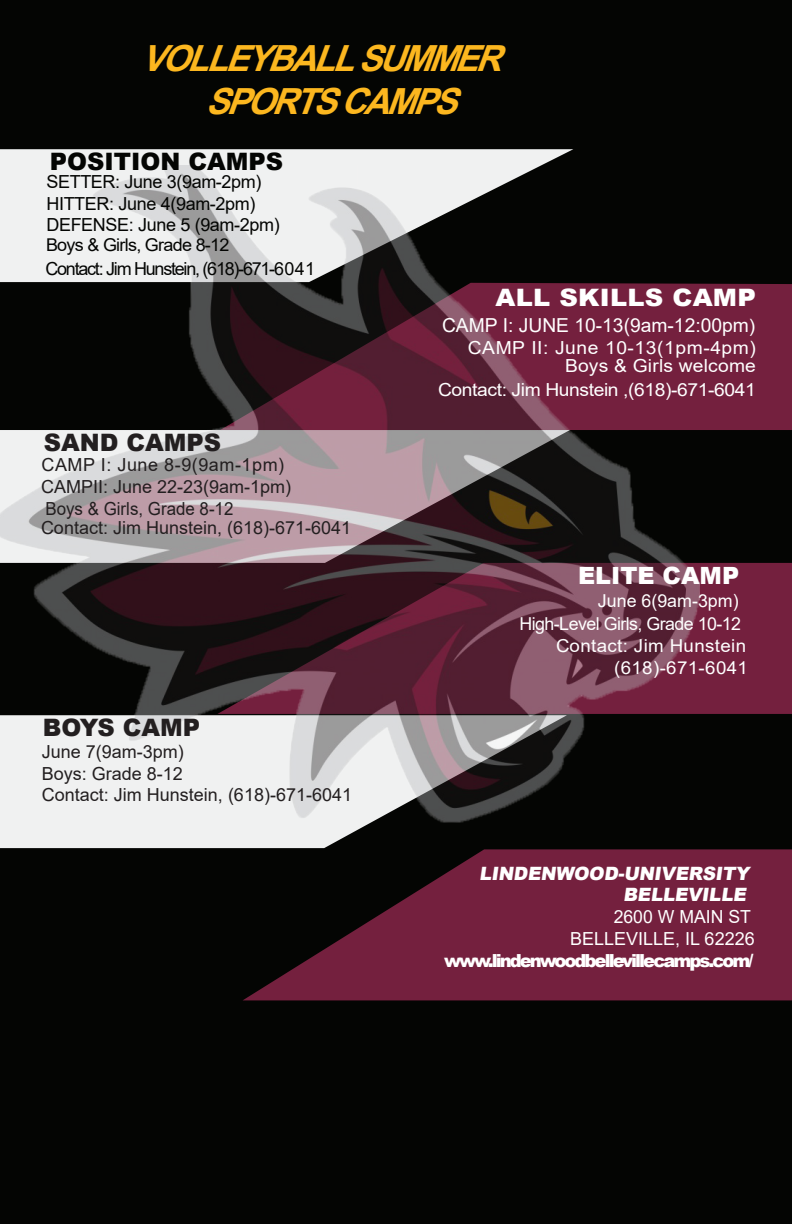
<style>
.page{position:relative;width:792px;height:1224px;background:#040503}
.page>*{position:absolute;margin:0;border:0;box-sizing:border-box;transform-origin:0 0}
.t1{font:italic 700 36px "Arial";color:#fcb71f}
.t2{font:900 24px "Arial";color:#231f20}
.t3{font:900 24px "Arial";color:#040503}
.t4{font:900 24px "Arial";letter-spacing:.01em;color:#fff;scale:1.07 1}
.t5{font:900 23.8px "Arial";color:#fff}
.t6{font:19.3px "Arial";color:#fff}
.t7{font:900 18.4px "Arial";color:#fff}
.t8{font:18px "Arial";color:#231f20}
.t9{font:18px "Arial";letter-spacing:-.02em;color:#040503}
.t10{font:18px "Arial";letter-spacing:-.07em;color:#040503}
.t11{font:18px "Arial";letter-spacing:-.02em;color:#fff;scale:1.07 1}
.t12{font:900 18px "Arial";letter-spacing:-.11em;color:#fff}
.t13{font:18px "Arial";color:#fff}
.t14{font:18px "Arial";letter-spacing:.03em;color:#fff;scale:1.07 1}
.t15{font:18px "Arial";letter-spacing:.03em;color:#231f20}
.t16{font:18px "Arial";color:#231f20;scale:.94 1}
.t17{font:18px "Arial";color:#fff;scale:1.07 1}
.t18{font:17.8px "Arial";letter-spacing:.02em;color:#fff;scale:1.05 1}
.t19{font:17.8px "Arial";letter-spacing:-.03em;color:#fff}
.t20{font:17.8px "Arial";color:#fff}
.t21{font:17.6px "Arial";letter-spacing:-.04em;color:#040503}
.s1{font-size:18px}
</style>
<div class="page">
<svg style="left:0;top:149px;width:573px;height:16px;background:#e6e7e7"></svg>
<div style="left:714px;top:283px;width:78px;height:147px;background:#74203e"></div>
<div style="left:714px;top:563px;width:78px;height:151px;background:#74203e"></div>
<svg style="left:243px;top:849px;width:549px;height:151px;fill:#74203e"></svg>
<img style="left:0;top:165px;width:714px;height:703px">
<p class="t1" style="left:141px;top:33px;width:380px">VOLLEYBALLSUMMER</p>
<p class="t1" style="left:206px;top:76px;width:271px">SPORTSCAMPS</p>
<p class="t3" style="left:50px;top:144px;width:235px">POSITION CAMPS</p>
<p class="t9" style="left:46px;top:169px;width:217px">SETTER: June 3(9am-2pm)</p>
<p class="t9" style="left:46px;top:191px;width:211px">HITTER: June 4(9am-2pm)</p>
<p class="t9" style="left:46px;top:213px;width:235px">DEFENSE: June 5 (9am-2pm)</p>
<p class="t21" style="left:46px;top:233px;width:185px">Boys &amp; Girls, Grade 8-12</p>
<p class="t10" style="left:46px;top:256px;width:271px">Contact: Jim Hunstein, (618)-671-6041</p>
<p class="t4" style="left:496px;top:280px;width:245px">ALL SKILLS CAMP</p>
<p class="t6" style="left:442px;top:312px;width:315px">CAMP I: JUNE 10-13(9am-12:00pm<span class="s1">)</span></p>
<p class="t14" style="left:468px;top:335px;width:271px">CAMP II: June 10-13(1pm-4pm)</p>
<p class="t17" style="left:565px;top:353px;width:180px">Boys &amp; Girls welcome</p>
<p class="t11" style="left:438px;top:377px;width:299px">Contact: Jim Hunstein ,(618)-671-6041</p>
<p class="t2" style="left:44px;top:425px;width:179px">SAND CAMPS</p>
<p class="t15" style="left:42px;top:453px;width:244px">CAMP I: June 8-9(9am-1pm)</p>
<p class="t8" style="left:41px;top:475px;width:252px">CAMPII: June 22-23(9am-1pm)</p>
<p class="t16" style="left:45px;top:496px;width:202px">Boys &amp; Girls, Grade 8-12</p>
<p class="t8" style="left:41px;top:515px;width:312px">Contact: Jim Hunstein, (618)-671-6041</p>
<p class="t5" style="left:578px;top:559px;width:163px">ELITE CAMP</p>
<p class="t20" style="left:598px;top:589px;width:142px">June 6(9am-3pm)</p>
<p class="t19" style="left:519px;top:611px;width:223px">High-Level Girls, Grade 10-12</p>
<p class="t18" style="left:556px;top:633px;width:182px">Contact: Jim Hunstein</p>
<p class="t18" style="left:614px;top:655px;width:129px">(618)-671-6041</p>
<p class="t2" style="left:43px;top:710px;width:159px">BOYS CAMP</p>
<p class="t8" style="left:42px;top:739px;width:144px">June 7(9am-3pm)</p>
<p class="t8" style="left:42px;top:761px;width:143px">Boys: Grade 8-12</p>
<p class="t8" style="left:42px;top:783px;width:312px">Contact: Jim Hunstein, (618)-671-6041</p>
<p class="t7" style="left:479px;top:860px;width:275px">LINDENWOOD-UNIVERSITY</p>
<p class="t7" style="left:623px;top:881px;width:128px">BELLEVILLE</p>
<p class="t13" style="left:614px;top:905px;width:139px">2600 W MAIN ST</p>
<p class="t13" style="left:570px;top:927px;width:186px">BELLEVILLE, IL 62226</p>
<p class="t12" style="left:444px;top:948px;width:311px">www.lindenwoodbellevillecamps.com/</p>
</div>
